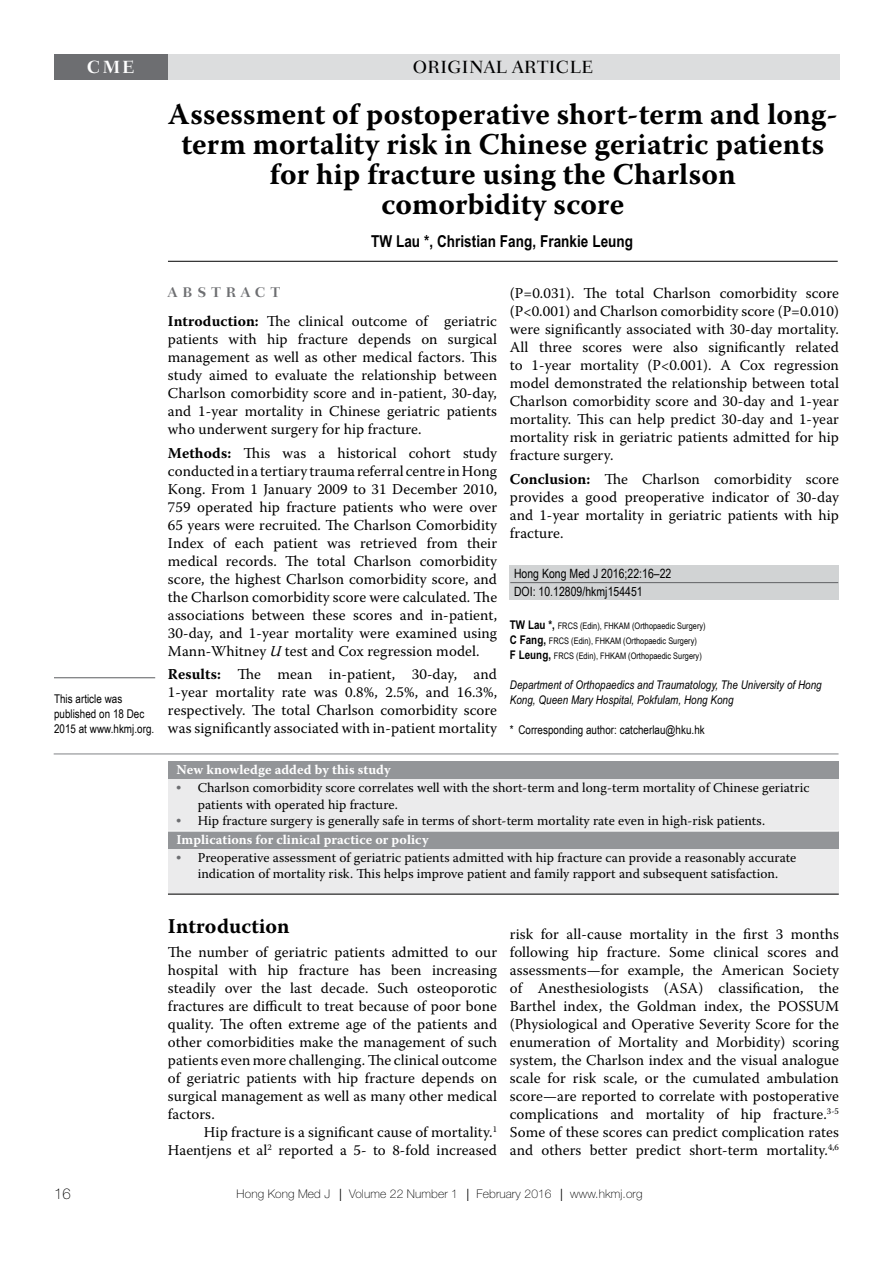
<style>
.page{position:relative;width:893px;height:1263px;background:#fff}
.page>*{position:absolute;margin:0;border:0;box-sizing:border-box;transform-origin:0 0}
.t1{font:700 30px/30px "Warnock Pro";letter-spacing:.005em;color:#000;text-align:center}
.t2{font:700 21px "Warnock Pro";letter-spacing:.005em;color:#000}
.t3{font:500 18px "Fairfield LH";color:#000}
.t4{font:700 18px "Fairfield LH";color:#fff}
.t5{font:700 16.5px "Arial Narrow";letter-spacing:.005em;color:#000}
.t6{font:15px/18px "Warnock Pro";letter-spacing:.005em;color:#000;text-align:justify}
.t7{font:100 15px "Helvetica Neue";color:#000}
.t8{font:700 14.25px "Fairfield LH";letter-spacing:.35em;color:#6d6e71}
.t9{font:13.5px/16.5px "Warnock Pro";letter-spacing:.005em;color:#000}
.t10{font:700 13.5px "Warnock Pro";letter-spacing:.005em;color:#fff}
.t11{font:12.75px/18px "Arial Narrow";letter-spacing:.005em;color:#000}
.t12{font:italic 12px/15px "Arial Narrow";letter-spacing:.005em;color:#000}
.t13{font:12px/15px "Arial Narrow";letter-spacing:.005em;color:#000}
.t14{font:100 12px "Helvetica Neue";letter-spacing:.01em;color:#000}
.t15{font:9px/15px "Arial Narrow";letter-spacing:.005em;color:#000}
.s1{font-weight:700}
.s2{font-style:italic}
.s3{font-weight:700;font-size:12px}
.s4{font-family:"Times";color:#6d6e71}
.s5{font-weight:700;color:#fff}
</style>
<div class="page">
<div style="left:510px;top:566px;width:329px;height:34px;background:#d1d3d4"></div>
<hr style="left:168px;top:261px;width:670px;height:1px;background:#000">
<hr style="left:54px;top:753px;width:784px;height:1px;background:#808285">
<div style="left:168px;top:761px;width:671px;height:133px;background:#ebebec"></div>
<div style="left:168px;top:761px;width:671px;height:17px;background:#939598"></div>
<div style="left:168px;top:831px;width:671px;height:17px;background:#939598"></div>
<hr style="left:168px;top:831px;width:671px;height:1px;background:#fff">
<hr style="left:168px;top:894px;width:671px;height:1px;background:#000">
<div style="left:54px;top:54px;width:785px;height:26px;background:#dcddde"></div>
<div style="left:54px;top:54px;width:114px;height:26px;background:#6d6e71"></div>
<hr style="left:510px;top:582px;width:328px;height:1px;background:#6d6e71">
<hr style="left:54px;top:677px;width:101px;height:1px;background:#6d6e71">
<p class="t4" style="left:87px;top:56px;width:49px">CME</p>
<p class="t3" style="left:413px;top:57px;width:27px">ORIGINAL</p>
<p class="t3" style="left:512px;top:57px;width:17px">ARTICLE</p>
<h1 class="t1" style="left:168px;top:99px;width:671px">Assessment of postoperative short-term and long&shy;term mortality risk in Chinese geriatric patients for hip fracture using the Charlson<br>comorbidity score</h1>
<p class="t5" style="left:371px;top:231px;width:264px">TW Lau *, Christian Fang, Frankie Leung</p>
<p class="t13" style="left:54px;top:691px;width:102px">This article was published on 18 Dec<br>2015 at www.hkmj.org.</p>
<p class="t8" style="left:168px;top:284px;width:113px">ABSTRACT</p>
<p class="t6" style="left:168px;top:312px;width:331px"><span class="s1">Introduction:</span> The clinical outcome of geriatric patients with hip fracture depends on surgical management as well as other medical factors. This study aimed to evaluate the relationship between Charlson comorbidity score and in-patient, 30-day, and 1-year mortality in Chinese geriatric patients who underwent surgery for hip fracture.</p>
<p class="t6" style="left:168px;top:443px;width:331px"><span class="s1">Methods:</span> This was a historical cohort study conducted in a tertiary trauma referral centre in Hong Kong. From 1 January 2009 to 31 December 2010, 759 operated hip fracture patients who were over 65 years were recruited. The Charlson Comorbidity Index of each patient was retrieved from their medical records. The total Charlson comorbidity score, the highest Charlson comorbidity score, and the Charlson comorbidity score were calculated. The associations between these scores and in-patient, 30-day, and 1-year mortality were examined using Mann-Whitney <span class="s2">U</span> test and Cox regression model.</p>
<p class="t6" style="left:168px;top:665px;width:331px"><span class="s1">Results:</span> The mean in-patient, 30-day, and 1-year mortality rate was 0.8%, 2.5%, and 16.3%, respectively. The total Charlson comorbidity score was significantly associated with in-patient mortality</p>
<p class="t6" style="left:510px;top:284px;width:331px">(P=0.031). The total Charlson comorbidity score (P&lt;0.001) and Charlson comorbidity score (P=0.010) were significantly associated with 30-day mortality.<br>All three scores were also significantly related to 1-year mortality (P&lt;0.001). A Cox regression model demonstrated the relationship between total Charlson comorbidity score and 30-day and 1-year mortality. This can help predict 30-day and 1-year mortality risk in geriatric patients admitted for hip fracture surgery.</p>
<p class="t6" style="left:510px;top:469px;width:331px"><span class="s1">Conclusion:</span> The Charlson comorbidity score provides a good preoperative indicator of 30-day and 1-year mortality in geriatric patients with hip fracture.</p>
<p class="t11" style="left:514px;top:564px;width:159px">Hong Kong Med J 2016;22:16–22<br>DOI: 10.12809/hkmj154451</p>
<p class="t15" style="left:510px;top:618px;width:197px"><span class="s3">TW Lau *,</span> FRCS (Edin), FHKAM (Orthopaedic Surgery)<br><span class="s3">C Fang,</span> FRCS (Edin), FHKAM (Orthopaedic Surgery)<br><span class="s3">F Leung,</span> FRCS (Edin), FHKAM (Orthopaedic Surgery)</p>
<p class="t12" style="left:510px;top:677px;width:313px">Department of Orthopaedics and Traumatology, The University of Hong<br>Kong, Queen Mary Hospital, Pokfulam, Hong Kong</p>
<p class="t13" style="left:510px;top:721px;width:196px">* Corresponding author: catcherlau@hku.hk</p>
<p class="t10" style="left:176px;top:762px;width:216px">New knowledge added by this study</p>
<p class="t9" style="left:198px;top:779px;width:613px;text-indent:-21px"><span class="s4">•</span> Charlson comorbidity score correlates well with the short-term and long-term mortality of Chinese geriatric patients with operated hip fracture.</p>
<p class="t9" style="left:176px;top:811px;width:590px;line-height:18.6px"><span class="s4">•</span> Hip fracture surgery is generally safe in terms of short-term mortality rate even in high-risk patients.<br><span class="s5">Implications for clinical practice or policy</span></p>
<p class="t9" style="left:176px;top:848px;width:621px;text-align:center"><span class="s4">•</span> Preoperative assessment of geriatric patients admitted with hip fracture can provide a reasonably accurate indication of mortality risk. This helps improve patient and family rapport and subsequent satisfaction.</p>
<h2 class="t2" style="left:168px;top:913px;width:123px">Introduction</h2>
<p class="t6" style="left:168px;top:943px;width:331px">The number of geriatric patients admitted to our hospital with hip fracture has been increasing steadily over the last decade. Such osteoporotic fractures are difficult to treat because of poor bone quality. The often extreme age of the patients and other comorbidities make the management of such patients even more challenging. The clinical outcome of geriatric patients with hip fracture depends on surgical management as well as many other medical factors.</p>
<p class="t6" style="left:168px;top:1123px;width:331px;text-align:right">Hip fracture is a significant cause of mortality.<sup>1<br></sup>Haentjens et al<sup>2</sup> reported a 5- to 8-fold increased</p>
<p class="t6" style="left:510px;top:924px;width:331px">risk for all-cause mortality in the first 3 months following hip fracture. Some clinical scores and assessments—for example, the American Society of Anesthesiologists (ASA) classification, the Barthel index, the Goldman index, the POSSUM (Physiological and Operative Severity Score for the enumeration of Mortality and Morbidity) scoring system, the Charlson index and the visual analogue scale for risk scale, or the cumulated ambulation score—are reported to correlate with postoperative complications and mortality of hip fracture.<sup>3-5<br></sup>Some of these scores can predict complication rates and others better predict short-term mortality.<sup>4,6</sup></p>
<p class="t7" style="left:54px;top:1186px;width:18px">16</p>
<p class="t14" style="left:237px;top:1187px;width:407px">Hong Kong Med J ⎥ Volume 22 Number 1 ⎥ February 2016 ⎥ www.hkmj.org</p>
</div>
